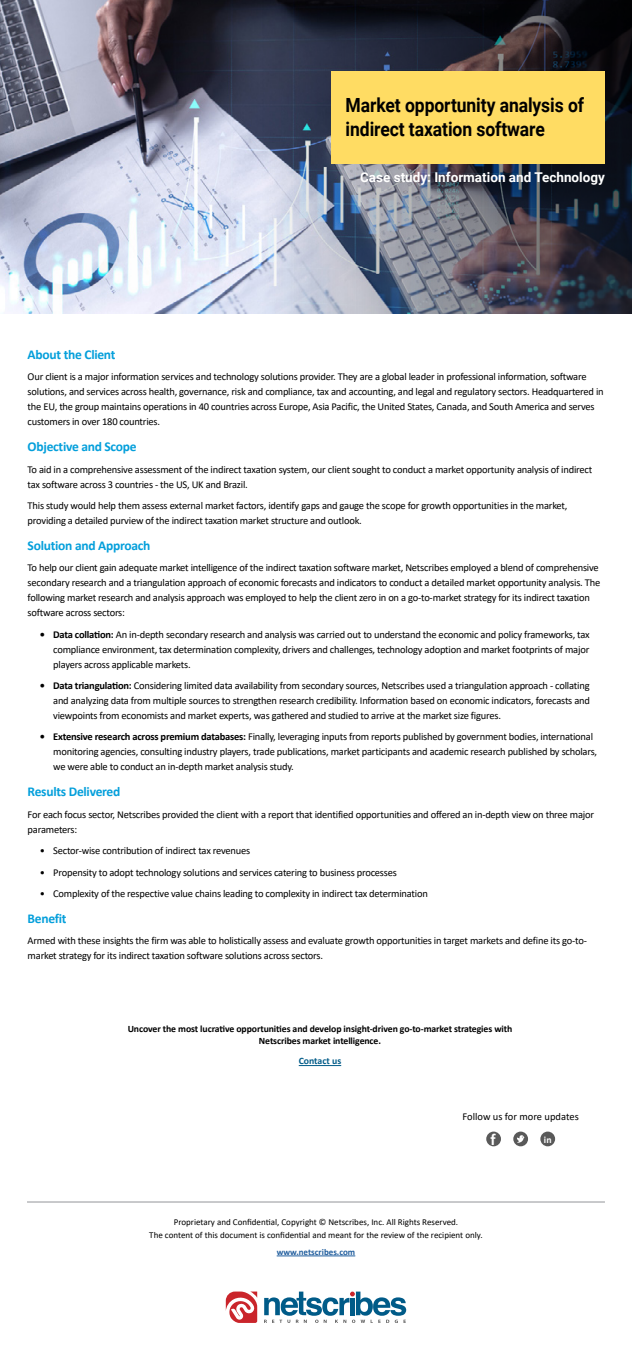
<style>
.page{position:relative;width:632px;height:1350px;background:#fff}
.page>*{position:absolute;margin:0;border:0;box-sizing:border-box;transform-origin:0 0}
.t1{font:700 19.5px/24px "Roboto";letter-spacing:-.005em;color:#000;scale:.9 1}
.t2{font:700 16.5px "Calibri";color:#fff}
.t3{font:700 13.5px "Calibri";letter-spacing:-.02em;color:#049fdb}
.t4{font:700 13.5px "Roboto";color:#fff}
.t5{font:10.5px/15px "Calibri";letter-spacing:-.02em;color:#000}
.t6{font:10.5px "Calibri";color:#000}
.t7{font:700 9.75px/12px "Calibri";letter-spacing:-.01em;color:#000;text-align:center}
.t8{font:700 9.75px "Calibri";color:#005b88}
.t9{font:700 9.75px "Calibri";color:#fff}
.t10{font:9px/13.5px "Calibri";color:#000;text-align:center}
.t11{font:700 9px "Calibri";color:#215e9e}
.s1{font-weight:700}
</style>
<div class="page">
<img style="left:0;top:0;width:217px;height:313px">
<img style="left:217px;top:0;width:414px;height:313px">
<svg style="left:226px;top:1291px;width:31px;height:31px"></svg>
<svg style="left:264px;top:1291px;width:142px;height:31px"></svg>
<svg style="left:513px;top:1131px;width:15px;height:15px"></svg>
<svg style="left:516px;top:1135px;width:8px;height:7px"></svg>
<div style="left:486px;top:1131px;width:15px;height:15px;background:#595959;border-radius:50%"></div>
<div style="left:540px;top:1131px;width:15px;height:15px;background:#595959;border-radius:50%"></div>
<hr style="left:27px;top:1201px;width:577px;height:1px;background:#939598">
<hr style="left:276px;top:1255px;width:79px;height:1px;background:#215e9e">
<div style="left:332px;top:71px;width:272px;height:92px;background:#ffdc63"></div>
<hr style="left:298px;top:1065px;width:43px;height:1px;background:#005b88">
<h1 class="t1" style="left:345px;top:93px;width:266px">Market opportunity analysis of indirect taxation software</h1>
<p class="t4" style="left:360px;top:168px;width:246px">Case study: Information and Technology</p>
<p class="t3" style="left:28px;top:345px;width:89px">About the Client</p>
<p class="t5" style="left:28px;top:369px;width:577px">Our client is a major information services and technology solutions provider. They are a global leader in professional information, software solutions, and services across health, governance, risk and compliance, tax and accounting, and legal and regulatory sectors. Headquartered in the EU, the group maintains operations in 40 countries across Europe, Asia Pacific, the United States, Canada, and South America and serves customers in over 180 countries.</p>
<p class="t3" style="left:28px;top:437px;width:110px">Objective and Scope</p>
<p class="t5" style="left:28px;top:461px;width:566px">To aid in a comprehensive assessment of the indirect taxation system, our client sought to conduct a market opportunity analysis of indirect tax software across 3 countries - the US, UK and Brazil.</p>
<p class="t5" style="left:28px;top:497px;width:541px">This study would help them assess external market factors, identify gaps and gauge the scope for growth opportunities in the market, providing a detailed purview of the indirect taxation market structure and outlook.</p>
<p class="t3" style="left:28px;top:535px;width:124px">Solution and Approach</p>
<p class="t5" style="left:28px;top:560px;width:574px">To help our client gain adequate market intelligence of the indirect taxation software market, Netscribes employed a blend of comprehensive secondary research and a triangulation approach of economic forecasts and indicators to conduct a detailed market opportunity analysis. The following market research and analysis approach was employed to help the client zero in on a go-to-market strategy for its indirect taxation software across sectors:</p>
<p class="t5" style="left:53px;top:626px;width:538px;text-align:justify;text-indent:-14px"><span class="s1">• Data collation:</span> An in-depth secondary research and analysis was carried out to understand the economic and policy frameworks, tax compliance environment, tax determination complexity, drivers and challenges, technology adoption and market footprints of major players across applicable markets.</p>
<p class="t5" style="left:53px;top:677px;width:538px;text-align:justify;text-indent:-14px"><span class="s1">• Data triangulation:</span> Considering limited data availability from secondary sources, Netscribes used a triangulation approach - collating and analyzing data from multiple sources to strengthen research credibility. Information based on economic indicators, forecasts and viewpoints from economists and market experts, was gathered and studied to arrive at the market size figures.</p>
<p class="t5" style="left:53px;top:729px;width:545px;text-indent:-14px"><span class="s1">• Extensive research across premium databases:</span> Finally, leveraging inputs from reports published by government bodies, international monitoring agencies, consulting industry players, trade publications, market participants and academic research published by scholars, we were able to conduct an in-depth market analysis study.</p>
<p class="t3" style="left:28px;top:782px;width:94px">Results Delivered</p>
<p class="t5" style="left:28px;top:806px;width:567px">For each focus sector, Netscribes provided the client with a report that identified opportunities and offered an in-depth view on three major parameters:</p>
<p class="t5" style="left:40px;top:842px;width:212px">• Sector-wise contribution of indirect tax revenues</p>
<p class="t5" style="left:40px;top:864px;width:358px">• Propensity to adopt technology solutions and services catering to business processes</p>
<p class="t5" style="left:40px;top:885px;width:389px">• Complexity of the respective value chains leading to complexity in indirect tax determination</p>
<p class="t3" style="left:28px;top:908px;width:40px">Benefit</p>
<p class="t5" style="left:28px;top:932px;width:560px">Armed with these insights the firm was able to holistically assess and evaluate growth opportunities in target markets and define its go-to&shy;market strategy for its indirect taxation software solutions across sectors.</p>
<p class="t7" style="left:128px;top:1022px;width:386px">Uncover the most lucrative opportunities and develop insight-driven go-to-market strategies with<br>Netscribes market intelligence.</p>
<p class="t8" style="left:298px;top:1054px;width:44px">Contact us</p>
<p class="t6" style="left:462px;top:1108px;width:118px">Follow us for more updates</p>
<h2 class="t2" style="left:490px;top:1127px;width:7px">f</h2>
<p class="t9" style="left:543px;top:1132px;width:9px">in</p>
<p class="t10" style="left:149px;top:1214px;width:335px">Proprietary and Confidential, Copyright © Netscribes, Inc. All Rights Reserved.<br>The content of this document is confidential and meant for the review of the recipient only.</p>
<p class="t11" style="left:276px;top:1245px;width:80px">www.netscribes.com</p>
</div>
